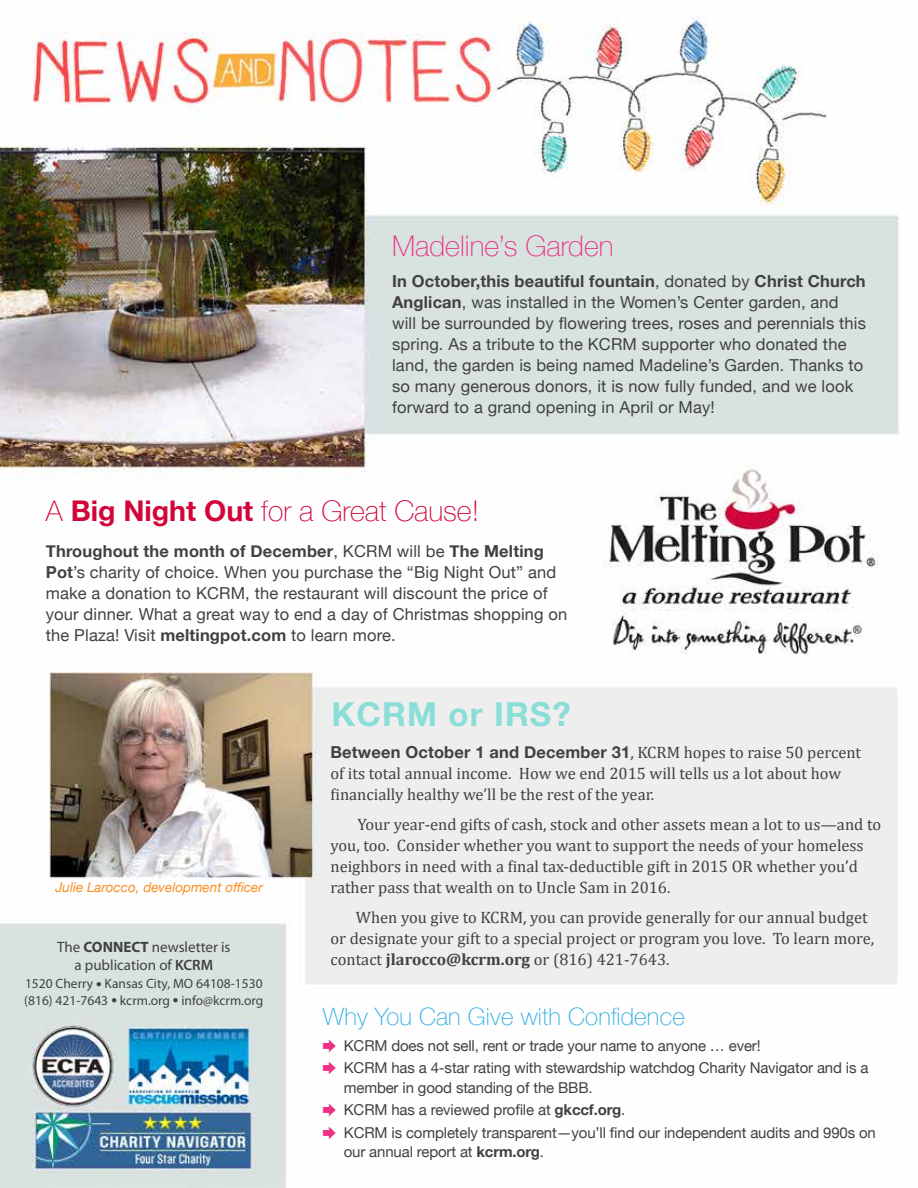
<style>
.page{position:relative;width:918px;height:1188px;background:#fff}
.page>*{position:absolute;margin:0;border:0;box-sizing:border-box;transform-origin:0 0}
.t1{font:700 33px "Helvetica Neue";letter-spacing:.035em;color:#89ded7}
.t2{font:100 28.5px "Helvetica Neue";color:#d1053a}
.t3{font:100 28.5px "Helvetica Neue";color:#ec3184}
.t4{font:100 24px "Helvetica Neue";letter-spacing:.01em;color:#29abe1}
.t5{font:16.5px/21px "Helvetica Neue";letter-spacing:.01em;color:#414042}
.t6{font:16.5px/21px "Cambria";color:#414042}
.t7{font:700 16.5px "Helvetica Neue";letter-spacing:.01em;color:#414042}
.t8{font:15px/22.5px "Helvetica Neue";letter-spacing:-.01em;color:#414042}
.t9{font:15px/18px "Myriad Pro";color:#414042;text-align:center}
.t10{font:13.5px/16.5px "Myriad Pro";color:#414042}
.t11{font:italic 13.5px "Helvetica Neue";color:#fb8d1e}
.s1{font-weight:700}
.s2{font-weight:600}
.s3{font-family:"Cambria";font-weight:400}
.s4{font-family:"Arial Unicode MS";color:#ec3184}
</style>
<div class="page">
<img style="left:0;top:15px;width:899px;height:1173px">
<h2 class="t3" style="left:392px;top:224px;width:223px">Madeline’s Garden</h2>
<p class="t5" style="left:392px;top:272px;width:475px"><span class="s1">In October,this beautiful fountain</span>, donated by <span class="s1">Christ Church Anglican</span>, was installed in the Women’s Center garden, and will be surrounded by flowering trees, roses and perennials this spring. As a tribute to the KCRM supporter who donated the land, the garden is being named Madeline’s Garden. Thanks to so many generous donors, it is now fully funded, and we look forward to a grand opening in April or May!</p>
<h2 class="t2" style="left:46px;top:490px;width:435px">A <span class="s1">Big Night Out</span> for a Great Cause!</h2>
<p class="t5" style="left:46px;top:542px;width:523px"><span class="s1">Throughout the month of December</span>, KCRM will be <span class="s1">The Melting Pot</span>’s charity of choice. When you purchase the “Big Night Out” and make a donation to KCRM, the restaurant will discount the price of your dinner. What a great way to end a day of Christmas shopping on the Plaza! Visit <span class="s1">meltingpot.com</span> to learn more.</p>
<p class="t11" style="left:56px;top:878px;width:209px">Julie Larocco, development officer</p>
<p class="t9" style="left:57px;top:938px;width:175px">The <span class="s1">CONNECT</span> newsletter is a publication of <span class="s2">KCRM</span></p>
<p class="t10" style="left:24px;top:975px;width:241px">1520 Cherry ● Kansas City, MO 64108-1530 (816) 421-7643 ● kcrm.org ● info@kcrm.org</p>
<h1 class="t1" style="left:332px;top:689px;width:241px">KCRM or IRS?</h1>
<p class="t7" style="left:330px;top:739px;width:532px">Between October 1 and December 31<span class="s3">, KCRM hopes to raise 50 percent</span></p>
<p class="t6" style="left:330px;top:763px;width:512px">of its total annual income. How we end 2015 will tells us a lot about how financially healthy we’ll be the rest of the year.</p>
<p class="t6" style="left:330px;top:814px;width:552px;text-indent:27px">Your year-end gifts of cash, stock and other assets mean a lot to us—and to you, too. Consider whether you want to support the needs of your homeless neighbors in need with a final tax-deductible gift in 2015 OR whether you’d rather pass that wealth on to Uncle Sam in 2016.</p>
<p class="t6" style="left:330px;top:907px;width:545px;text-indent:25px">When you give to KCRM, you can provide generally for our annual budget or designate your gift to a special project or program you love. To learn more, contact <span class="s1">jlarocco@kcrm.org</span> or (816) 421-7643.</p>
<h3 class="t4" style="left:323px;top:999px;width:364px">Why You Can Give with Confidence</h3>
<p class="t8" style="left:323px;top:1035px;width:547px"><span class="s4">➨</span> KCRM does not sell, rent or trade your name to anyone … ever!<br><span class="s4">➨</span> KCRM has a 4-star rating with stewardship watchdog Charity Navigator and is a</p>
<p class="t8" style="left:323px;top:1077px;width:555px;text-indent:21px">member in good standing of the BBB.<br><span class="s4">➨</span> KCRM has a reviewed profile at <span class="s1">gkccf.org</span>.<br><span class="s4">➨</span> KCRM is completely transparent—you’ll find our independent audits and 990s on</p>
<p class="t8" style="left:344px;top:1142px;width:202px">our annual report at <span class="s1">kcrm.org</span>.</p>
</div>
